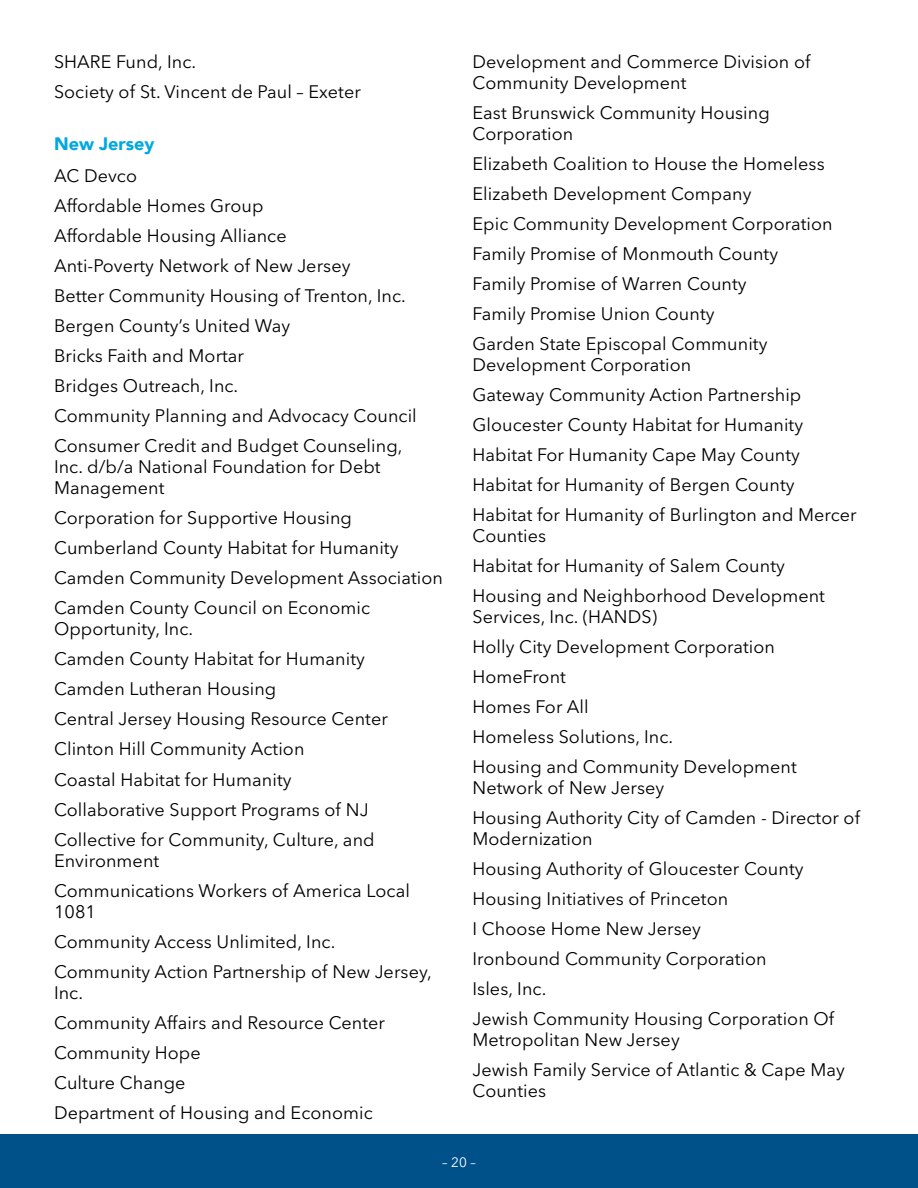
<style>
.page{position:relative;width:918px;height:1188px;background:#fff}
.page>*{position:absolute;margin:0;border:0;box-sizing:border-box;transform-origin:0 0}
.t1{font:18px/30px "Avenir Next LT Pro";letter-spacing:.005em;color:#000}
.t2{font:900 18px "Avenir";color:#00a8e0}
.t3{font:13.5px "Avenir Next LT Pro";color:#fff}
</style>
<div class="page">
<div style="left:0;top:1134px;width:918px;height:54px;background:#005189"></div>
<p class="t1" style="left:54px;top:46px;width:308px">SHARE Fund, Inc.<br>Society of St. Vincent de Paul – Exeter</p>
<p class="t2" style="left:54px;top:128px;width:102px">New Jersey</p>
<p class="t1" style="left:54px;top:161px;width:364px">AC Devco<br>Affordable Homes Group<br>Affordable Housing Alliance<br>Anti-Poverty Network of New Jersey<br>Better Community Housing of Trenton, Inc.<br>Bergen County’s United Way<br>Bricks Faith and Mortar<br>Bridges Outreach, Inc.<br>Community Planning and Advocacy Council<br>Consumer Credit and Budget Counseling,</p>
<p class="t1" style="left:54px;top:457px;width:328px;line-height:21px">Inc. d/b/a National Foundation for Debt<br>Management</p>
<p class="t1" style="left:54px;top:503px;width:390px">Corporation for Supportive Housing Cumberland County Habitat for Humanity Camden Community Development Association Camden County Council on Economic</p>
<p class="t1" style="left:54px;top:614px;width:335px">Opportunity, Inc.<br>Camden County Habitat for Humanity<br>Camden Lutheran Housing<br>Central Jersey Housing Resource Center<br>Clinton Hill Community Action<br>Coastal Habitat for Humanity<br>Collaborative Support Programs of NJ<br>Collective for Community, Culture, and</p>
<p class="t1" style="left:54px;top:845px;width:357px">Environment<br>Communications Workers of America Local</p>
<p class="t1" style="left:54px;top:896px;width:379px">1081<br>Community Access Unlimited, Inc.<br>Community Action Partnership of New Jersey,</p>
<p class="t1" style="left:54px;top:977px;width:333px">Inc.<br>Community Affairs and Resource Center<br>Community Hope<br>Culture Change<br>Department of Housing and Economic</p>
<p class="t1" style="left:472px;top:51px;width:339px;line-height:21px">Development and Commerce Division of<br>Community Development</p>
<p class="t1" style="left:472px;top:102px;width:299px;line-height:21px">East Brunswick Community Housing<br>Corporation</p>
<p class="t1" style="left:472px;top:149px;width:362px">Elizabeth Coalition to House the Homeless Elizabeth Development Company<br>Epic Community Development Corporation Family Promise of Monmouth County Family Promise of Warren County<br>Family Promise Union County<br>Garden State Episcopal Community</p>
<p class="t1" style="left:472px;top:350px;width:386px">Development Corporation<br>Gateway Community Action Partnership Gloucester County Habitat for Humanity Habitat For Humanity Cape May County Habitat for Humanity of Bergen County Habitat for Humanity of Burlington and Mercer</p>
<p class="t1" style="left:472px;top:521px;width:354px">Counties<br>Habitat for Humanity of Salem County<br>Housing and Neighborhood Development</p>
<p class="t1" style="left:472px;top:602px;width:326px">Services, Inc. (HANDS)<br>Holly City Development Corporation<br>HomeFront<br>Homes For All<br>Homeless Solutions, Inc.<br>Housing and Community Development</p>
<p class="t1" style="left:472px;top:773px;width:389px">Network of New Jersey<br>Housing Authority City of Camden - Director of</p>
<p class="t1" style="left:472px;top:824px;width:363px">Modernization<br>Housing Authority of Gloucester County<br>Housing Initiatives of Princeton<br>I Choose Home New Jersey<br>Ironbound Community Corporation<br>Isles, Inc.<br>Jewish Community Housing Corporation Of</p>
<p class="t1" style="left:472px;top:1025px;width:374px">Metropolitan New Jersey<br>Jewish Family Service of Atlantic &amp; Cape May</p>
<p class="t1" style="left:472px;top:1076px;width:75px">Counties</p>
<p class="t3" style="left:442px;top:1154px;width:35px">– 20 –</p>
</div>
